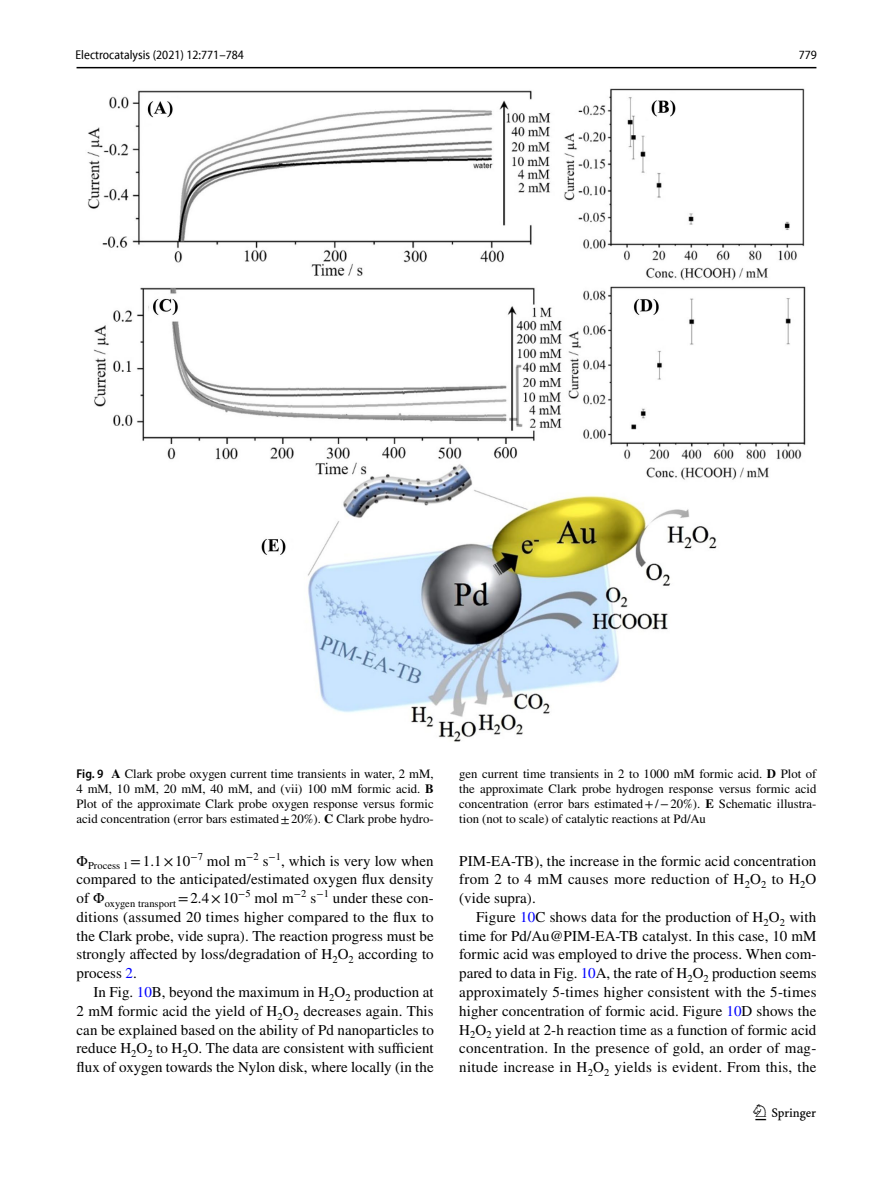
<style>
.page{position:relative;width:893px;height:1187px;background:#fff}
.page>*{position:absolute;margin:0;border:0;box-sizing:border-box;transform-origin:0 0}
.t1{font:22.5px "Springnew Regular 3";color:#000}
.t2{font:15px/18.8px "STIX";letter-spacing:.005em;color:#000;text-align:justify}
.t3{font:12.75px/15px "STIX";color:#000;text-align:justify}
.t4{font:semi-condensed 12.75px "Myriad Pro Unic";color:#000}
.s1{font-family:"Myriad Pro";font-weight:600;font-stretch:semi-condensed}
.s2{font-weight:700}
.s3{color:#00f}
</style>
<div class="page">
<hr style="left:77px;top:67px;width:739px;height:1px;background:#000">
<img style="left:87px;top:88px;width:719px;height:654px">
<p class="t4" style="left:76px;top:50px;width:170px">Electrocatalysis (2021) 12:771–784</p>
<p class="t4" style="left:799px;top:50px;width:20px">779</p>
<p class="t3" style="left:77px;top:767px;width:359px"><span class="s1">Fig. 9</span> <span class="s2">A</span> Clark probe oxygen current time transients in water, 2 mM, 4 mM, 10 mM, 20 mM, 40 mM, and (vii) 100 mM formic acid. <span class="s2">B </span>Plot of the approximate Clark probe oxygen response versus formic acid concentration (error bars estimated±20%). <span class="s2">C</span> Clark probe hydro-</p>
<p class="t3" style="left:459px;top:767px;width:359px">gen current time transients in 2 to 1000 mM formic acid. <span class="s2">D</span> Plot of the approximate Clark probe hydrogen response versus formic acid concentration (error bars estimated+/−20%). <span class="s2">E</span> Schematic illustra&shy;tion (not to scale) of catalytic reactions at Pd/Au</p>
<p class="t2" style="left:77px;top:852px;width:359px">Φ<sub>Process</sub> <sub>1</sub> =1.1× -10<sup>−7</sup> mol m<sup>−2</sup> s<sup>−1</sup>, which is very low when compared to the anticipated/estimated oxygen flux density of Φ<sub>oxygen</sub> <sub>transport</sub> =2.4× -10<sup>−5</sup> mol m<sup>−2</sup> s<sup>−1</sup> under these con&shy;ditions (assumed 20 times higher compared to the flux to the Clark probe, vide supra). The reaction progress must be strongly affected by loss/degradation of H<sub>2</sub>O<sub>2</sub> according to process <span class="s3">2</span>.</p>
<p class="t2" style="left:77px;top:983px;width:359px;text-indent:17px">In Fig. <span class="s3">10</span>B, beyond the maximum in H<sub>2</sub>O<sub>2</sub> production at 2 mM formic acid the yield of H<sub>2</sub>O<sub>2</sub> decreases again. This can be explained based on the ability of Pd nanoparticles to reduce H<sub>2</sub>O<sub>2</sub> to H<sub>2</sub>O. The data are consistent with sufficient flux of oxygen towards the Nylon disk, where locally (in the</p>
<p class="t2" style="left:459px;top:852px;width:359px">PIM-EA-TB), the increase in the formic acid concentration from 2 to 4 mM causes more reduction of H<sub>2</sub>O<sub>2</sub> to H<sub>2</sub>O (vide supra).</p>
<p class="t2" style="left:459px;top:908px;width:359px;text-indent:17px">Figure <span class="s3">10</span>C shows data for the production of H<sub>2</sub>O<sub>2</sub> with time for Pd/Au@PIM-EA-TB catalyst. In this case, 10 mM formic acid was employed to drive the process. When com&shy;pared to data in Fig. <span class="s3">10</span>A, the rate of H<sub>2</sub>O<sub>2</sub> production seems approximately 5-times higher consistent with the 5-times higher concentration of formic acid. Figure <span class="s3">10</span>D shows the H<sub>2</sub>O<sub>2</sub> yield at 2-h reaction time as a function of formic acid concentration. In the presence of gold, an order of mag&shy;nitude increase in H<sub>2</sub>O<sub>2</sub> yields is evident. From this, the</p>
<h1 class="t1" style="left:755px;top:1104px;width:62px">1 3</h1>
</div>
